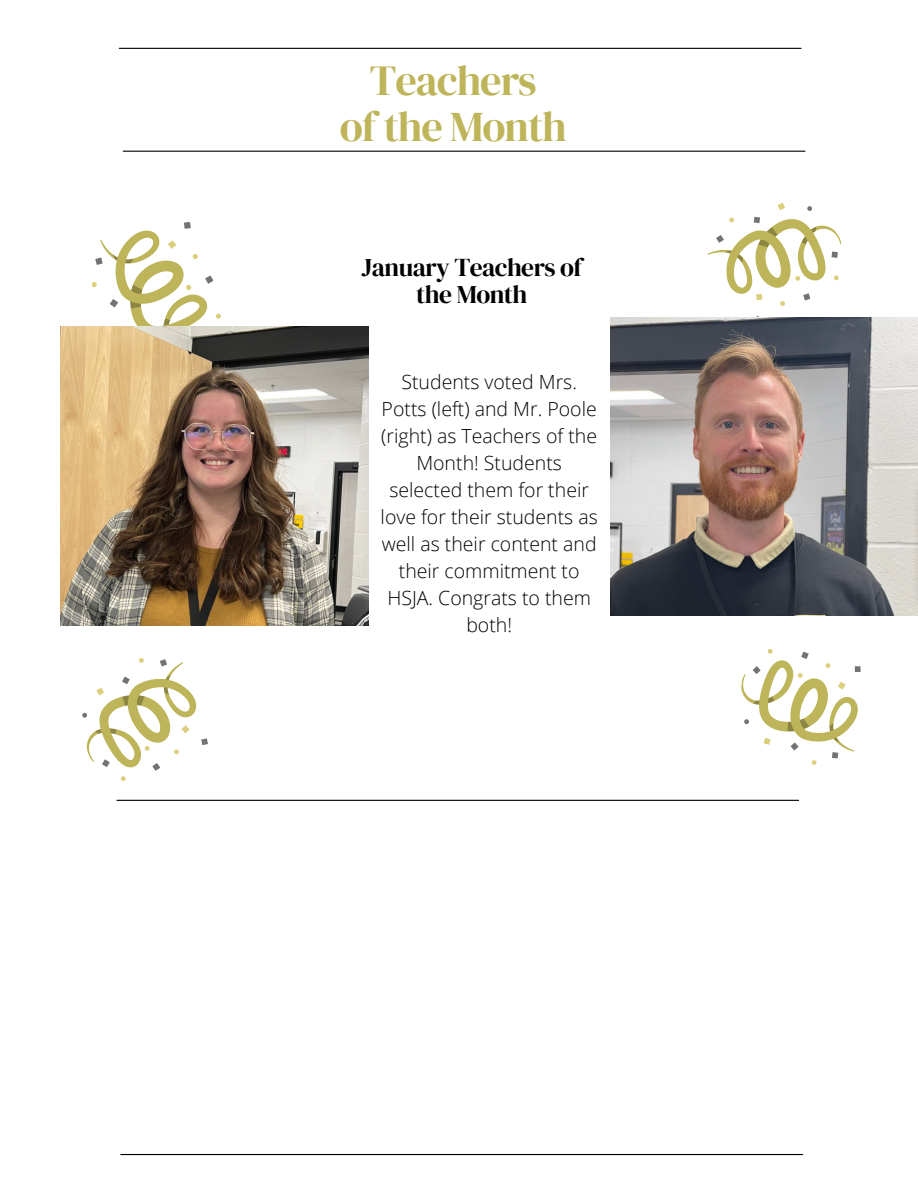
<style>
.page{position:relative;width:918px;height:1188px;background:#fff}
.page>*{position:absolute;margin:0;border:0;box-sizing:border-box;transform-origin:0 0}
.t1{font:42.3px/46.2px "DM Serif Display";letter-spacing:-.025em;color:#beb459;text-align:center}
.t2{font:25.5px/27px "DM Serif Display";letter-spacing:-.02em;color:#000;text-align:center}
.t3{font:300 19.5px/27px "Open Sans";color:#000;text-align:center}
</style>
<div class="page">
<hr style="left:119px;top:48px;width:682px;height:1px;background:#000">
<hr style="left:117px;top:800px;width:682px;height:1px;background:#000">
<hr style="left:123px;top:151px;width:682px;height:1px;background:#000">
<hr style="left:121px;top:1154px;width:682px;height:1px;background:#000">
<svg style="left:91px;top:222px;width:131px;height:105px"></svg>
<svg style="left:82px;top:658px;width:126px;height:123px"></svg>
<svg style="left:741px;top:649px;width:120px;height:116px"></svg>
<svg style="left:707px;top:202px;width:135px;height:115px"></svg>
<img style="left:610px;top:317px;width:308px;height:298px">
<img style="left:60px;top:327px;width:309px;height:298px">
<h1 class="t1" style="left:340px;top:57px;width:228px">Teachers<br>of the Month</h1>
<h2 class="t2" style="left:362px;top:254px;width:222px">January Teachers of the Month</h2>
<p class="t3" style="left:381px;top:368px;width:219px">Students voted Mrs.<br>Potts (left) and Mr. Poole (right) as Teachers of the<br>Month! Students selected them for their love for their students as well as their content and their commitment to<br>HSJA. Congrats to them both!</p>
</div>
